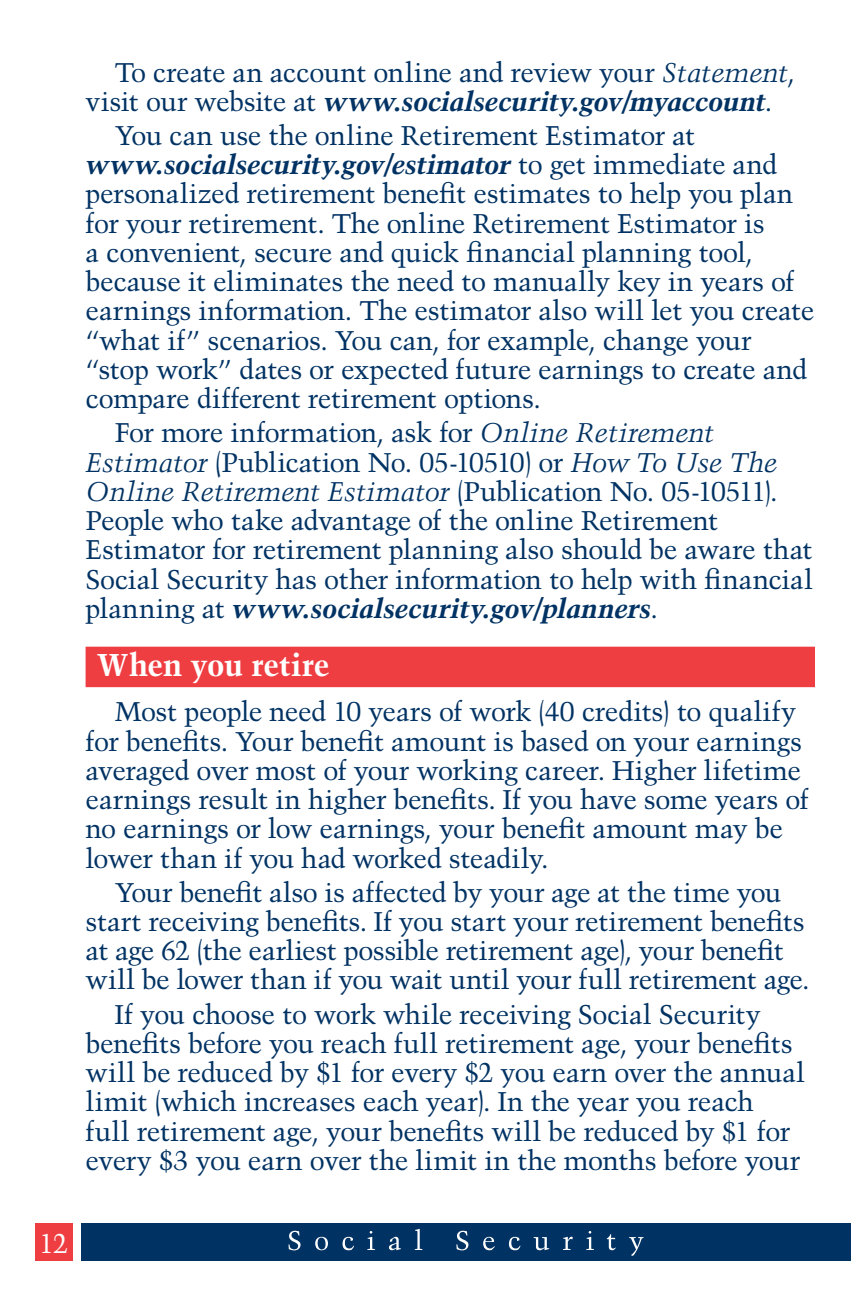
<style>
.page{position:relative;width:851px;height:1296px;background:#fff}
.page>*{position:absolute;margin:0;border:0;box-sizing:border-box;transform-origin:0 0}
.H1-1{font:700 31.5px "Trump Mediaeval";letter-spacing:-.005em;color:#fff}
.Paragraph{font:27px/29.2px "Trump Mediaeval";letter-spacing:-.015em;color:#003263}
.t1{font:27px "Trump Mediaeval";color:#fff}
.s1{font-style:italic}
.s2{font-weight:700;font-style:italic}
</style>
<div class="page">
<div style="left:35px;top:1223px;width:38px;height:38px;background:#ef3e42"></div>
<div style="left:81px;top:1223px;width:769px;height:38px;background:#003263"></div>
<svg style="left:288px;top:1229px;width:355px;height:27px"></svg>
<div style="left:86px;top:647px;width:729px;height:40px;background:#ef3e42"></div>
<p class="Paragraph" style="left:86px;top:57px;width:710px;text-indent:29px">To create an account online and review your <span class="s1">Statement</span>, visit our website at <span class="s2">www.socialsecurity.gov/myaccount</span>.</p>
<p class="Paragraph" style="left:86px;top:121px;width:730px;text-indent:29px">You can use the online Retirement Estimator at <span class="s2">www.socialsecurity.gov/estimator</span> to get immediate and personalized retirement benefit estimates to help you plan for your retirement. The online Retirement Estimator is<br>a convenient, secure and quick financial planning tool, because it eliminates the need to manually key in years of earnings information. The estimator also will let you create “what if” scenarios. You can, for example, change your “stop work” dates or expected future earnings to create and compare different retirement options.</p>
<p class="Paragraph" style="left:86px;top:418px;width:728px;text-indent:29px">For more information, ask for <span class="s1">Online Retirement Estimator</span> (Publication No. 05-10510) or <span class="s1">How To Use The Online Retirement Estimator</span> (Publication No. 05-10511).<br>People who take advantage of the online Retirement Estimator for retirement planning also should be aware that Social Security has other information to help with financial planning at <span class="s2">www.socialsecurity.gov/planners</span>.</p>
<h1 class="H1-1" style="left:97px;top:645px;width:234px">When you retire</h1>
<p class="Paragraph" style="left:86px;top:697px;width:724px;text-indent:29px">Most people need 10 years of work (40 credits) to qualify for benefits. Your benefit amount is based on your earnings averaged over most of your working career. Higher lifetime earnings result in higher benefits. If you have some years of no earnings or low earnings, your benefit amount may be lower than if you had worked steadily.</p>
<p class="Paragraph" style="left:86px;top:877px;width:725px;text-indent:29px">Your benefit also is affected by your age at the time you start receiving benefits. If you start your retirement benefits at age 62 (the earliest possible retirement age), your benefit will be lower than if you wait until your full retirement age.</p>
<p class="Paragraph" style="left:86px;top:999px;width:721px;text-indent:29px">If you choose to work while receiving Social Security benefits before you reach full retirement age, your benefits will be reduced by $1 for every $2 you earn over the annual limit (which increases each year). In the year you reach<br>full retirement age, your benefits will be reduced by $1 for every $3 you earn over the limit in the months before your</p>
<p class="t1" style="left:39px;top:1227px;width:30px">12</p>
</div>
